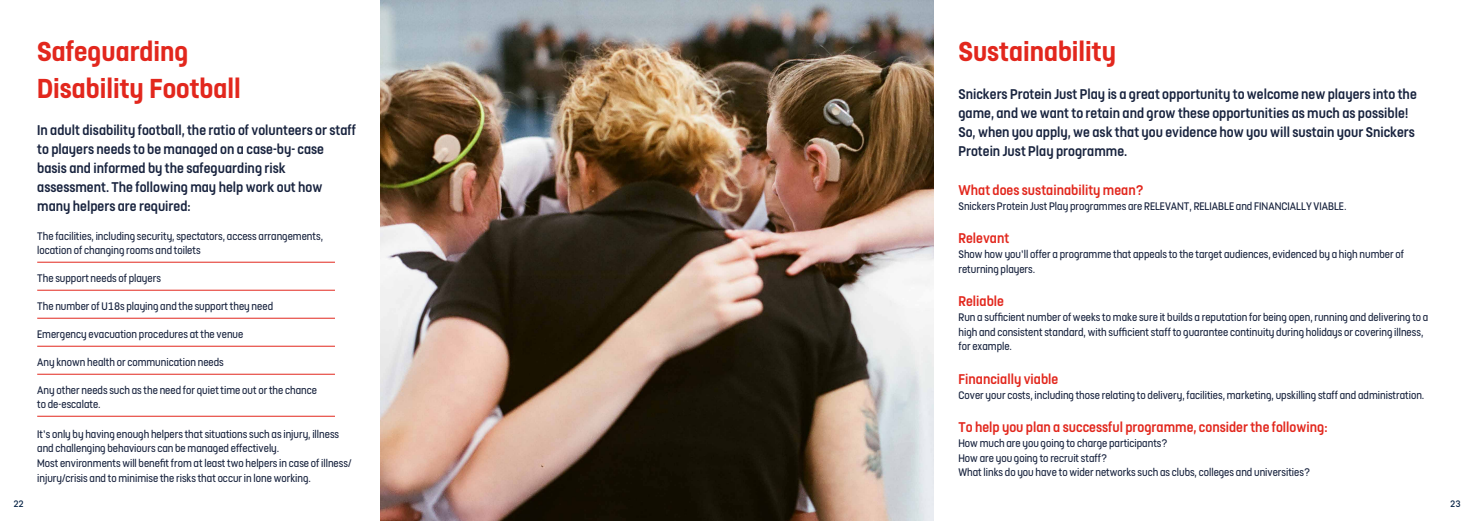
<style>
.page{position:relative;width:1474px;height:521px;background:#fff}
.page>*{position:absolute;margin:0;border:0;box-sizing:border-box;transform-origin:0 0}
.t1{font:700 30.62px/36.8px "FS Dillon";color:#e2271d}
.t2{font:500 15.75px/18.9px "FS Dillon";color:#18233e}
.t3{font:500 15.75px "FS Dillon";color:#e2271d}
.t4{font:12.25px/14.7px "FS Dillon";color:#18233e}
.t5{font:10.5px "FS Dillon";color:#011e41}
</style>
<div class="page">
<hr style="left:37px;top:262px;width:298px;height:1px;background:#e2271d">
<hr style="left:37px;top:290px;width:298px;height:1px;background:#e2271d">
<hr style="left:37px;top:318px;width:298px;height:1px;background:#e2271d">
<hr style="left:37px;top:346px;width:298px;height:1px;background:#e2271d">
<hr style="left:37px;top:374px;width:298px;height:1px;background:#e2271d">
<hr style="left:37px;top:416px;width:298px;height:1px;background:#e2271d">
<img style="left:381px;top:0;width:552px;height:521px">
<h1 class="t1" style="left:37px;top:31px;width:205px">Safeguarding<br>Disability Football</h1>
<p class="t2" style="left:37px;top:120px;width:320px">In adult disability football, the ratio of volunteers or staff to players needs to be managed on a case-by- case basis and informed by the safeguarding risk assessment. The following may help work out how many helpers are required:</p>
<p class="t4" style="left:37px;top:229px;width:287px;line-height:14px">The facilities, including security, spectators, access arrangements, location of changing rooms and toilets</p>
<p class="t4" style="left:37px;top:270px;width:125px">The support needs of players</p>
<p class="t4" style="left:37px;top:298px;width:237px">The number of U18s playing and the support they need</p>
<p class="t4" style="left:37px;top:326px;width:208px">Emergency evacuation procedures at the venue</p>
<p class="t4" style="left:37px;top:354px;width:188px">Any known health or communication needs</p>
<p class="t4" style="left:37px;top:383px;width:281px;line-height:14px">Any other needs such as the need for quiet time out or the chance to de-escalate.</p>
<p class="t4" style="left:37px;top:426px;width:316px">It’s only by having enough helpers that situations such as injury, illness and challenging behaviours can be managed effectively.<br>Most environments will benefit from at least two helpers in case of illness/ injury/crisis and to minimise the risks that occur in lone working.</p>
<h1 class="t1" style="left:958px;top:31px;width:159px">Sustainability</h1>
<p class="t2" style="left:958px;top:84px;width:460px">Snickers Protein Just Play is a great opportunity to welcome new players into the game, and we want to retain and grow these opportunities as much as possible!<br>So, when you apply, we ask that you evidence how you will sustain your Snickers Protein Just Play programme.</p>
<p class="t3" style="left:958px;top:179px;width:187px">What does sustainability mean?</p>
<p class="t4" style="left:958px;top:197px;width:389px">Snickers Protein Just Play programmes are RELEVANT, RELIABLE and FINANCIALLY VIABLE.</p>
<p class="t3" style="left:958px;top:227px;width:52px">Relevant</p>
<p class="t4" style="left:958px;top:246px;width:447px">Show how you’ll offer a programme that appeals to the target audiences, evidenced by a high number of returning players.</p>
<p class="t3" style="left:958px;top:290px;width:47px">Reliable</p>
<p class="t4" style="left:958px;top:309px;width:471px">Run a sufficient number of weeks to make sure it builds a reputation for being open, running and delivering to a high and consistent standard, with sufficient staff to guarantee continuity during holidays or covering illness, for example.</p>
<p class="t3" style="left:958px;top:368px;width:101px">Financially viable</p>
<p class="t4" style="left:958px;top:386px;width:467px">Cover your costs, including those relating to delivery, facilities, marketing, upskilling staff and administration.</p>
<p class="t3" style="left:958px;top:416px;width:370px">To help you plan a successful programme, consider the following:</p>
<p class="t4" style="left:958px;top:435px;width:353px">How much are you going to charge participants?<br>How are you going to recruit staff?<br>What links do you have to wider networks such as clubs, colleges and universities?</p>
<p class="t5" style="left:13px;top:496px;width:12px">22</p>
<p class="t5" style="left:1449px;top:496px;width:12px">23</p>
</div>
